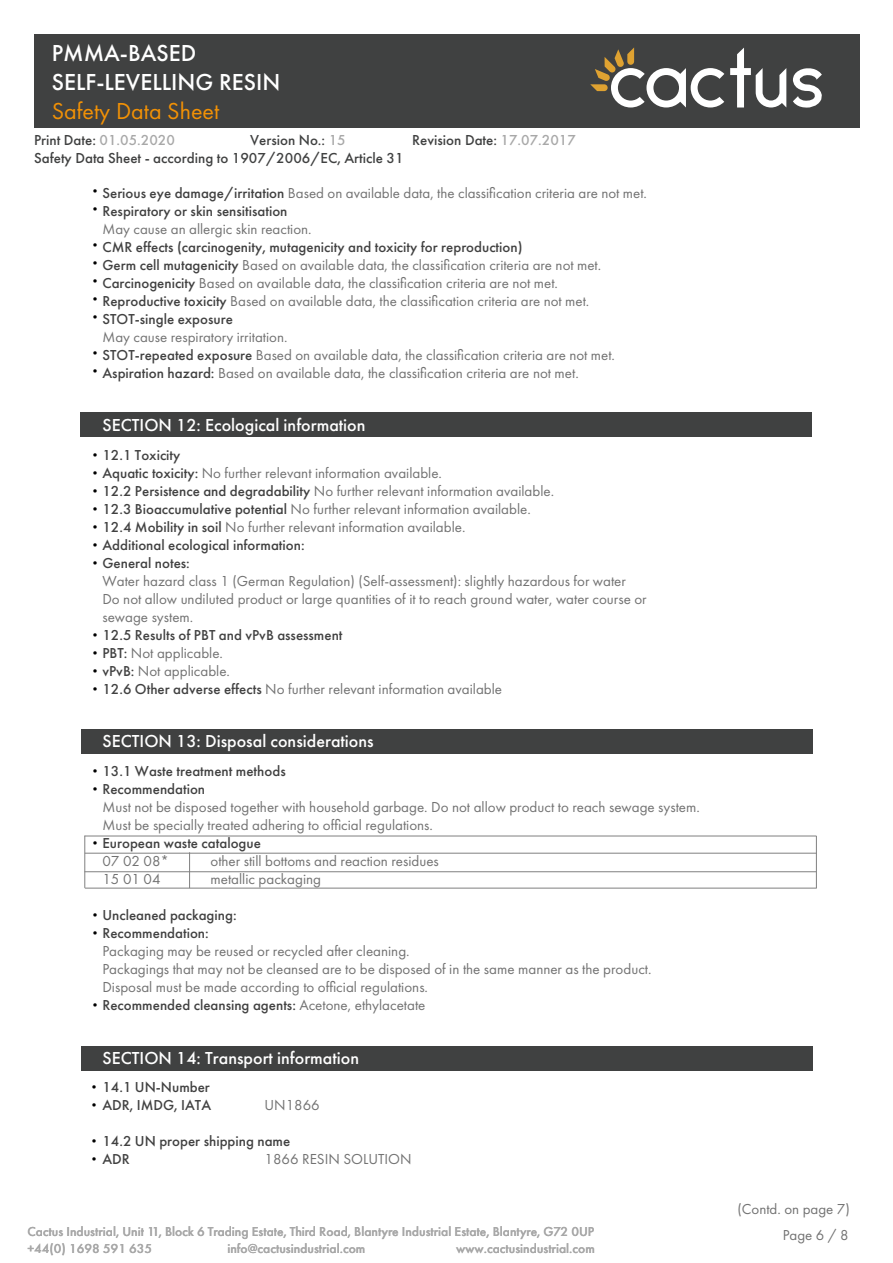
<style>
.page{position:relative;width:893px;height:1263px;background:#fff}
.page>*{position:absolute;margin:0;border:0;box-sizing:border-box;transform-origin:0 0}
.t1{font:500 24px/28.8px "Futura PT";color:#fff}
.t2{font:24px "Futura PT";color:#f29105}
.t3{font:500 18px "Futura PT";color:#fff}
.t4{font:15px/18px "Futura PT";color:#727272}
.t5{font:500 15px/18px "Futura PT";color:#414141}
.t6{font:500 15px "Futura PT";color:#404141}
.t7{font:500 13.5px/16.2px "Futura PT";color:#a8a8a8}
.t8{font:12px/18px "Futura PT";color:#000}
.s1{color:#a8a8a8}
.s2{font-weight:400;color:#727272}
.s3{font-weight:500;color:#414141}
</style>
<div class="page">
<div style="left:80px;top:413px;width:731px;height:24px;background:#404141"></div>
<div style="left:82px;top:729px;width:731px;height:24px;background:#404141"></div>
<div style="left:82px;top:1046px;width:731px;height:25px;background:#404141"></div>
<hr style="left:84px;top:836px;width:732px;height:1px;background:#808080">
<hr style="left:85px;top:853px;width:731px;height:1px;background:#808080">
<hr style="left:84px;top:871px;width:732px;height:1px;background:#808080">
<hr style="left:85px;top:888px;width:731px;height:1px;background:#808080">
<hr style="left:816px;top:836px;width:1px;height:52px;background:#808080">
<hr style="left:84px;top:836px;width:1px;height:52px;background:#808080">
<hr style="left:189px;top:852px;width:1px;height:36px;background:#808080">
<div style="left:34px;top:34px;width:825px;height:94px;background:#404141"></div>
<svg style="left:590px;top:47px;width:134px;height:61px"></svg>
<svg style="left:730px;top:48px;width:56px;height:60px"></svg>
<svg style="left:792px;top:68px;width:30px;height:40px"></svg>
<h1 class="t1" style="left:52px;top:38px;width:230px">PMMA-BASED<br>SELF-LEVELLING RESIN</h1>
<h1 class="t2" style="left:52px;top:96px;width:169px">Safety Data Sheet</h1>
<p class="t6" style="left:34px;top:131px;width:142px">Print Date: <span class="s1">01.05.2020</span></p>
<p class="t6" style="left:250px;top:131px;width:97px">Version No.: <span class="s1">15</span></p>
<p class="t6" style="left:412px;top:131px;width:165px">Revision Date: <span class="s1">17.07.2017</span></p>
<p class="t6" style="left:34px;top:149px;width:371px">Safety Data Sheet - according to 1907/2006/EC, Article 31</p>
<p class="t5" style="left:102px;top:184px;width:546px">Serious eye damage/irritation <span class="s2">Based on available data, the classification criteria are not met.<br></span>Respiratory or skin sensitisation</p>
<p class="t4" style="left:102px;top:220px;width:211px">May cause an allergic skin reaction.</p>
<p class="t4" style="left:102px;top:238px;width:500px"><span class="s3">CMR effects (carcinogenity, mutagenicity and toxicity for reproduction)<br>Germ cell mutagenicity</span> Based on available data, the classification criteria are not met.<br><span class="s3">Carcinogenicity</span> Based on available data, the classification criteria are not met.<br><span class="s3">Reproductive toxicity</span> Based on available data, the classification criteria are not met.<br><span class="s3">STOT-single exposure</span></p>
<p class="t4" style="left:102px;top:328px;width:514px">May cause respiratory irritation.<br><span class="s3">STOT-repeated exposure</span> Based on available data, the classification criteria are not met.<br><span class="s3">Aspiration hazard:</span> Based on available data, the classification criteria are not met.</p>
<p class="t3" style="left:102px;top:415px;width:264px">SECTION 12: Ecological information</p>
<p class="t4" style="left:102px;top:446px;width:453px"><span class="s3">12.1 Toxicity<br>Aquatic toxicity:</span> No further relevant information available.<br><span class="s3">12.2 Persistence and degradability</span> No further relevant information available.<br><span class="s3">12.3 Bioaccumulative potential</span> No further relevant information available.<br><span class="s3">12.4 Mobility in soil</span> No further relevant information available.<br><span class="s3">Additional ecological information:<br>General notes:</span></p>
<p class="t4" style="left:102px;top:572px;width:545px">Water hazard class 1 (German Regulation) (Self-assessment): slightly hazardous for water<br>Do not allow undiluted product or large quantities of it to reach ground water, water course or sewage system.</p>
<p class="t5" style="left:102px;top:626px;width:401px">12.5 Results of PBT and vPvB assessment<br>PBT: <span class="s2">Not applicable.<br></span>vPvB: <span class="s2">Not applicable.<br></span>12.6 Other adverse effects <span class="s2">No further relevant information available</span></p>
<p class="t8" style="left:89px;top:182px;width:14px">• •</p>
<p class="t8" style="left:89px;top:236px;width:14px;text-align:justify">• • • • •</p>
<p class="t8" style="left:89px;top:344px;width:14px">• •</p>
<p class="t8" style="left:89px;top:446px;width:14px;text-align:justify">• • • • • • •</p>
<p class="t8" style="left:89px;top:626px;width:14px;text-align:justify">• • • •</p>
<p class="t3" style="left:102px;top:731px;width:273px">SECTION 13: Disposal considerations</p>
<p class="t5" style="left:102px;top:762px;width:185px">13.1 Waste treatment methods<br>Recommendation</p>
<p class="t4" style="left:102px;top:798px;width:599px">Must not be disposed together with household garbage. Do not allow product to reach sewage system.<br>Must be specially treated adhering to official regulations.</p>
<p class="t5" style="left:102px;top:834px;width:160px">European waste catalogue</p>
<p class="t4" style="left:102px;top:852px;width:68px">07 02 08*</p>
<p class="t4" style="left:210px;top:852px;width:230px">other still bottoms and reaction residues</p>
<p class="t4" style="left:102px;top:870px;width:60px">15 01 04</p>
<p class="t4" style="left:210px;top:870px;width:112px">metallic packaging</p>
<p class="t5" style="left:102px;top:906px;width:136px">Uncleaned packaging:<br>Recommendation:</p>
<p class="t4" style="left:102px;top:942px;width:550px">Packaging may be reused or recycled after cleaning.<br>Packagings that may not be cleansed are to be disposed of in the same manner as the product.<br>Disposal must be made according to official regulations.<br><span class="s3">Recommended cleansing agents:</span> Acetone, ethylacetate</p>
<p class="t3" style="left:102px;top:1047px;width:258px">SECTION 14: Transport information</p>
<p class="t5" style="left:102px;top:1078px;width:110px">14.1 UN-Number<br>ADR, IMDG, IATA</p>
<p class="t8" style="left:89px;top:762px;width:14px">• •</p>
<p class="t8" style="left:89px;top:834px;width:14px">•</p>
<p class="t8" style="left:89px;top:906px;width:14px">• •</p>
<p class="t8" style="left:89px;top:996px;width:14px">•</p>
<p class="t8" style="left:88px;top:1078px;width:13px">• •</p>
<p class="t8" style="left:88px;top:1132px;width:13px">• •</p>
<p class="t4" style="left:264px;top:1096px;width:57px">UN1866</p>
<p class="t5" style="left:102px;top:1132px;width:189px">14.2 UN proper shipping name<br>ADR</p>
<p class="t4" style="left:264px;top:1150px;width:149px">1866 RESIN SOLUTION</p>
<p class="t7" style="left:27px;top:1224px;width:568px">Cactus Industrial, Unit 11, Block 6 Trading Estate, Third Road, Blantyre Industrial Estate, Blantyre, G72 0UP +44(0) 1698 591 635</p>
<p class="t7" style="left:227px;top:1240px;width:139px">info@cactusindustrial.com</p>
<p class="t7" style="left:456px;top:1240px;width:140px">www.cactusindustrial.com</p>
<p class="t4" style="left:737px;top:1200px;width:114px">(Contd. on page 7)</p>
<p class="t4" style="left:782px;top:1226px;width:67px">Page 6 / 8</p>
</div>
